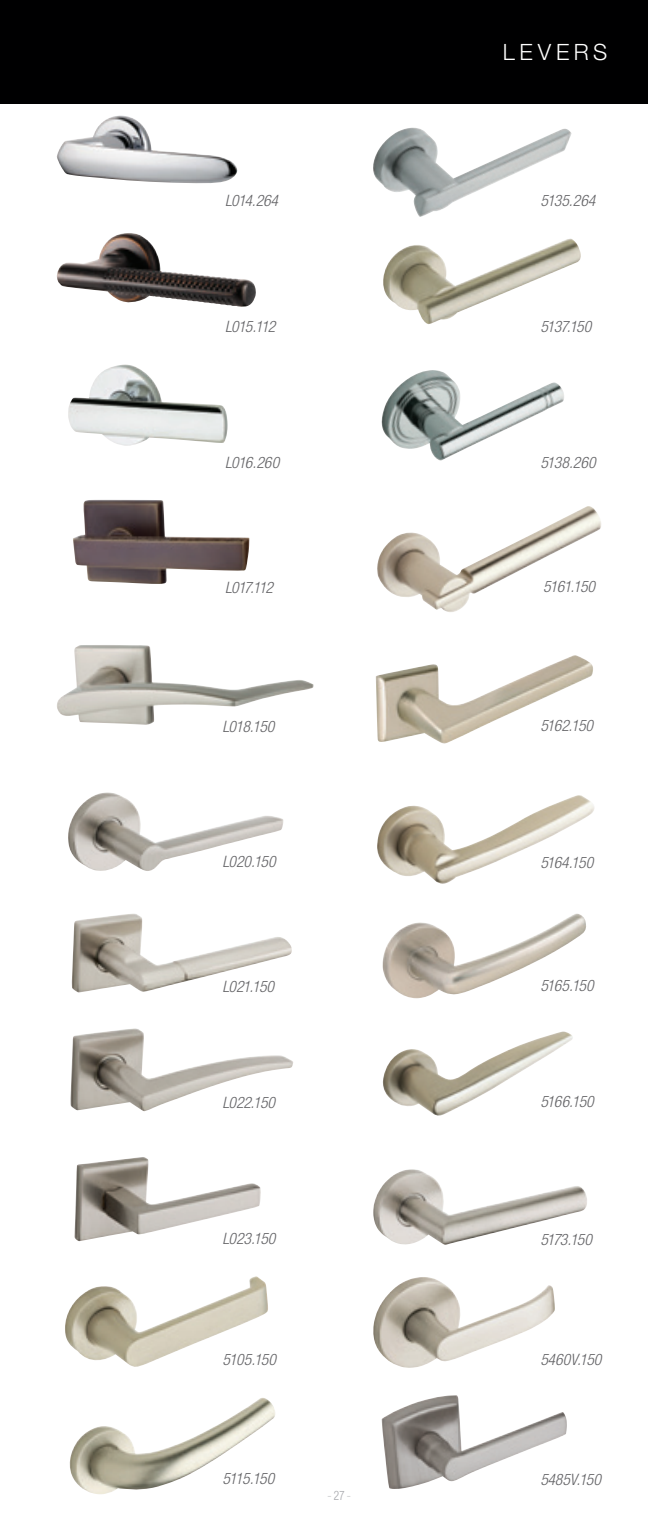
<style>
.page{position:relative;width:648px;height:1519px;background:#fff}
.page>*{position:absolute;margin:0;border:0;box-sizing:border-box;transform-origin:0 0}
.t1{font:300 22.5px "Helvetica Neue";letter-spacing:.205em;color:#fff}
.t2{font:italic 300 condensed 15.75px "Helvetica Neue";letter-spacing:-.045em;color:#636366}
.t3{font:italic 300 condensed 15.75px "Helvetica Neue";color:#636366}
.t4{font:italic 300 condensed 15.75px "Helvetica Neue";letter-spacing:-.01em;color:#636366}
.t5{font:300 condensed 12.38px "Helvetica";color:#c7c8ca}
.s1{color:#a8a9ad}
</style>
<div class="page">
<img style="left:373px;top:128px;width:199px;height:89px">
<img style="left:381px;top:370px;width:183px;height:91px">
<img style="left:57px;top:233px;width:199px;height:74px">
<img style="left:68px;top:364px;width:160px;height:82px">
<img style="left:73px;top:500px;width:177px;height:84px">
<img style="left:57px;top:645px;width:257px;height:80px">
<img style="left:57px;top:115px;width:181px;height:69px">
<img style="left:383px;top:1031px;width:190px;height:85px">
<img style="left:373px;top:1277px;width:182px;height:91px">
<img style="left:382px;top:1395px;width:185px;height:94px">
<img style="left:373px;top:1169px;width:214px;height:76px">
<img style="left:377px;top:506px;width:224px;height:106px">
<img style="left:376px;top:655px;width:217px;height:89px">
<img style="left:382px;top:913px;width:204px;height:85px">
<img style="left:377px;top:795px;width:218px;height:89px">
<img style="left:69px;top:1398px;width:206px;height:96px">
<img style="left:65px;top:1276px;width:203px;height:91px">
<img style="left:383px;top:238px;width:198px;height:86px">
<img style="left:68px;top:792px;width:215px;height:79px">
<img style="left:72px;top:913px;width:220px;height:79px">
<img style="left:70px;top:1028px;width:223px;height:83px">
<img style="left:75px;top:1157px;width:186px;height:84px">
<div style="left:0;top:0;width:648px;height:104px;background:#000001"></div>
<h1 class="t1" style="left:503px;top:39px;width:106px">LEVERS</h1>
<p class="t2" style="left:225px;top:191px;width:55px">L014.264</p>
<p class="t2" style="left:540px;top:191px;width:56px">5135.264</p>
<p class="t2" style="left:225px;top:317px;width:52px">L015.112</p>
<p class="t2" style="left:540px;top:317px;width:52px">5137.150</p>
<p class="t2" style="left:225px;top:454px;width:56px">L016.260</p>
<p class="t2" style="left:540px;top:454px;width:57px">5138.260</p>
<p class="t2" style="left:225px;top:578px;width:50px">L017.112</p>
<p class="t2" style="left:543px;top:577px;width:53px">5161.150</p>
<p class="t2" style="left:223px;top:717px;width:53px">L018.150</p>
<p class="t2" style="left:540px;top:716px;width:54px">5162.150</p>
<p class="t2" style="left:223px;top:852px;width:55px">L020.150</p>
<p class="t2" style="left:540px;top:853px;width:54px">5164.150</p>
<p class="t2" style="left:223px;top:978px;width:53px">L021.150</p>
<p class="t2" style="left:540px;top:977px;width:55px">5165.150</p>
<p class="t2" style="left:223px;top:1093px;width:54px">L022.150</p>
<p class="t2" style="left:540px;top:1092px;width:55px">5166.150</p>
<p class="t2" style="left:223px;top:1230px;width:54px">L023.150</p>
<p class="t2" style="left:540px;top:1230px;width:53px">5173.150</p>
<p class="t2" style="left:223px;top:1350px;width:55px">5105.150</p>
<p class="t3" style="left:540px;top:1350px;width:63px">5460V.150</p>
<p class="t2" style="left:223px;top:1469px;width:53px">5115.150</p>
<p class="t4" style="left:540px;top:1471px;width:62px">5485V.150</p>
<p class="t5" style="left:327px;top:1488px;width:25px">- <span class="s1">27</span> -</p>
</div>
